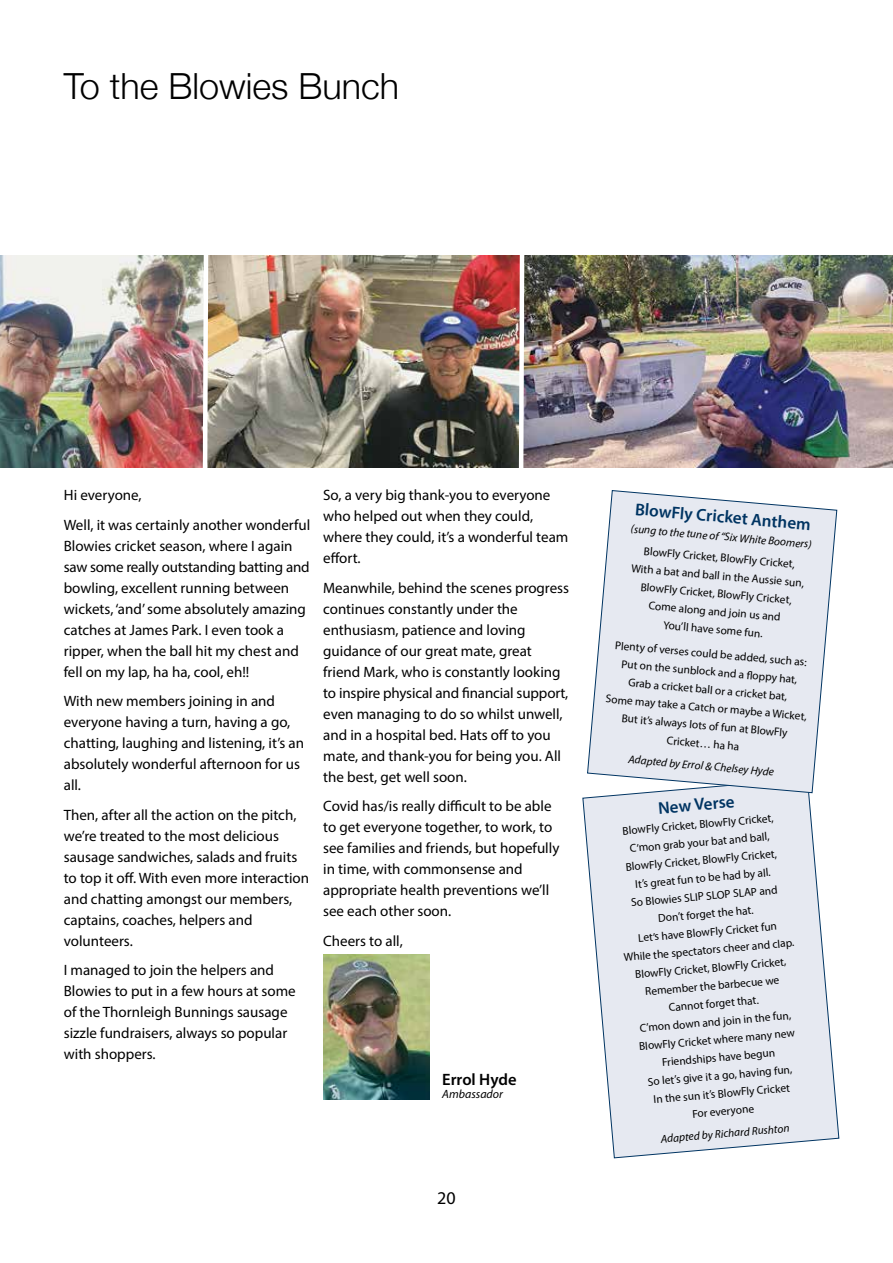
<style>
.page{position:relative;width:893px;height:1263px;background:#fff}
.page>*{position:absolute;margin:0;border:0;box-sizing:border-box;transform-origin:0 0}
.t1{font:300 36px "Helvetica Neue";color:#000}
.t2{font:18px "Myriad Pro";color:#000}
.t3{font:600 17.1px "Myriad Pro";color:#003462}
.t4{font:600 16.5px "Myriad Pro";color:#000}
.t5{font:15px/21px "Myriad Pro";color:#000}
.t6{font:italic 12px "Myriad Pro";color:#000}
.t7{font:11.4px/18px "Myriad Pro";color:#000;text-align:center}
.t8{font:italic 11.4px "Myriad Pro";color:#000}
</style>
<div class="page">
<svg style="left:582px;top:793px;width:257px;height:365px;background:#e6eaf1"></svg>
<img style="left:0;top:255px;width:517px;height:213px">
<img style="left:527px;top:255px;width:366px;height:213px">
<svg style="left:201px;top:255px;width:10px;height:213px"></svg>
<img style="left:517px;top:255px;width:10px;height:213px">
<img style="left:323px;top:955px;width:106px;height:144px">
<svg style="left:587px;top:490px;width:250px;height:303px;background:#e6e9f0"></svg>
<h1 class="t1" style="left:64px;top:57px;width:337px">To the Blowies Bunch</h1>
<p class="t5" style="left:64px;top:480px;width:248px;line-height:29.5px">Hi everyone,<br>Well, it was certainly another wonderful</p>
<p class="t5" style="left:64px;top:535px;width:247px">Blowies cricket season, where I again saw some really outstanding batting and bowling, excellent running between wickets, ‘and’ some absolutely amazing catches at James Park. I even took a ripper, when the ball hit my chest and fell on my lap, ha ha, cool, eh!!</p>
<p class="t5" style="left:64px;top:690px;width:242px">With new members joining in and everyone having a turn, having a go, chatting, laughing and listening, it’s an absolutely wonderful afternoon for us all.</p>
<p class="t5" style="left:64px;top:804px;width:247px">Then, after all the action on the pitch, we’re treated to the most delicious sausage sandwiches, salads and fruits to top it off. With even more interaction and chatting amongst our members, captains, coaches, helpers and volunteers.</p>
<p class="t5" style="left:64px;top:959px;width:233px">I managed to join the helpers and<br>Blowies to put in a few hours at some of the Thornleigh Bunnings sausage sizzle fundraisers, always so popular with shoppers.</p>
<p class="t5" style="left:323px;top:484px;width:247px">So, a very big thank-you to everyone who helped out when they could, where they could, it’s a wonderful team effort.</p>
<p class="t5" style="left:323px;top:577px;width:247px">Meanwhile, behind the scenes progress continues constantly under the enthusiasm, patience and loving guidance of our great mate, great friend Mark, who is constantly looking to inspire physical and financial support, even managing to do so whilst unwell, and in a hospital bed. Hats off to you mate, and thank-you for being you. All the best, get well soon.</p>
<p class="t5" style="left:323px;top:795px;width:238px">Covid has/is really difficult to be able to get everyone together, to work, to see families and friends, but hopefully in time, with commonsense and appropriate health preventions we’ll see each other soon.</p>
<p class="t5" style="left:323px;top:930px;width:81px">Cheers to all,</p>
<p class="t4" style="left:442px;top:1068px;width:76px">Errol Hyde</p>
<p class="t6" style="left:442px;top:1087px;width:62px">Ambassador</p>
<p class="t2" style="left:437px;top:1187px;width:20px">20</p>
<p class="t3" style="left:636px;top:498px;width:178px;rotate:5deg">BlowFly Cricket Anthem</p>
<p class="t8" style="left:631px;top:521px;width:183px;rotate:5deg">(sung to the tune of “Six White Boomers)</p>
<p class="t7" style="left:634px;top:541px;width:175px;rotate:5deg">BlowFly Cricket, BlowFly Cricket,<br>With a bat and ball in the Aussie sun,<br>BlowFly Cricket, BlowFly Cricket,<br>Come along and join us and<br>You’ll have some fun.</p>
<p class="t7" style="left:611px;top:636px;width:203px;rotate:5deg">Plenty of verses could be added, such as:<br>Put on the sunblock and a fl oppy hat, Grab a cricket ball or a cricket bat,<br>Some may take a Catch or maybe a Wicket, But it’s always lots of fun at BlowFly Cricket… ha ha</p>
<p class="t8" style="left:629px;top:752px;width:147px;rotate:5deg">Adapted by Errol &amp; Chelsey Hyde</p>
<p class="t3" style="left:657px;top:797px;width:78px;rotate:-5deg">New Verse</p>
<p class="t7" style="left:612px;top:823px;width:172px;rotate:-5deg">BlowFly Cricket, BlowFly Cricket,<br>C’mon grab your bat and ball,<br>BlowFly Cricket, BlowFly Cricket,<br>It’s great fun to be had by all.<br>So Blowies SLIP SLOP SLAP and<br>Don’t forget the hat.<br>Let’s have BlowFly Cricket fun<br>While the spectators cheer and clap.<br>BlowFly Cricket, BlowFly Cricket,<br>Remember the barbecue we<br>Cannot forget that.<br>C’mon down and join in the fun,<br>BlowFly Cricket where many new<br>Friendships have begun<br>So let’s give it a go, having fun,<br>In the sun it’s BlowFly Cricket<br>For everyone</p>
<p class="t8" style="left:660px;top:1132px;width:131px;rotate:-5deg">Adapted by Richard Rushton</p>
</div>
